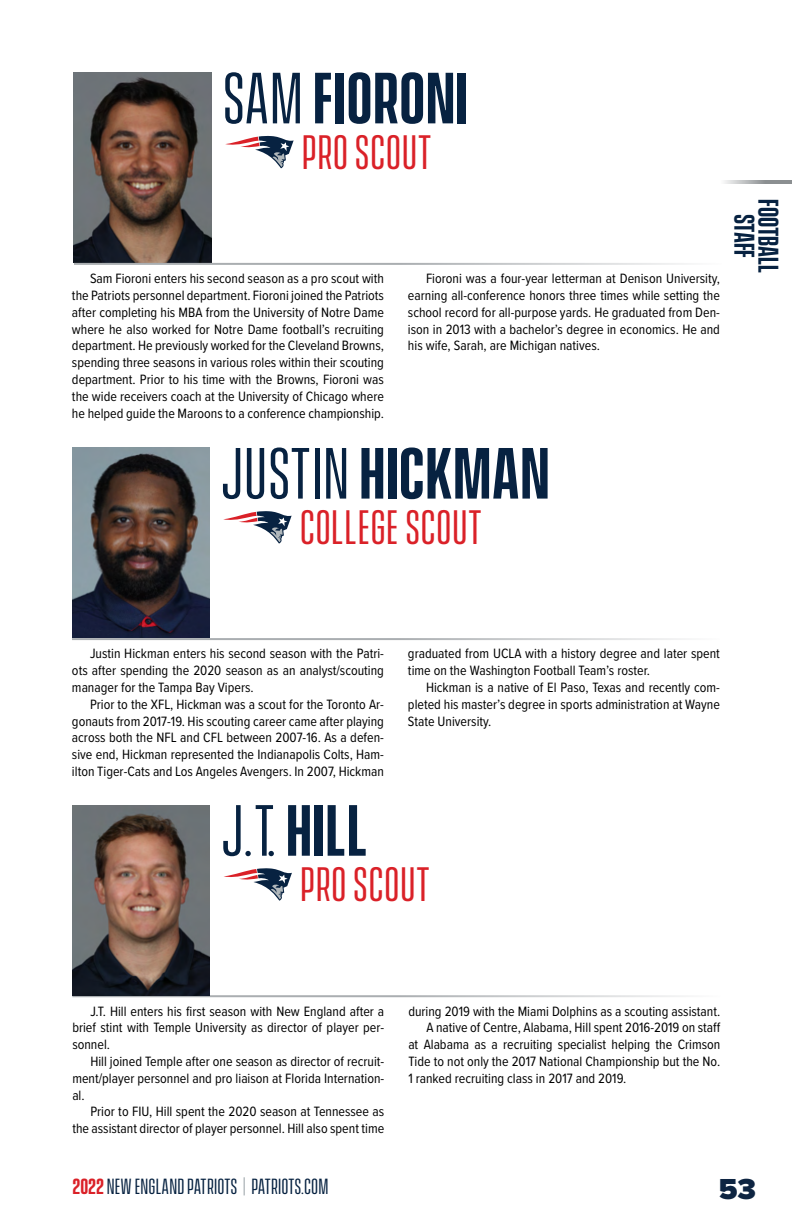
<style>
.page{position:relative;width:792px;height:1224px;background:#fff}
.page>*{position:absolute;margin:0;border:0;box-sizing:border-box;transform-origin:0 0}
.t1{font:600 66px "Vanguard CF";letter-spacing:.01em;color:#072241}
.t2{font:66px "Vanguard CF";color:#072241}
.t3{font:44px "Vanguard CF";letter-spacing:.01em;color:#da2128}
.t4{font:900 30px "Proxima Nova";color:#0e2542}
.t5{font:600 26px/24px "Vanguard CF";color:#072241;text-align:center}
.t6{font:20px "Vanguard CF";letter-spacing:.01em;color:#072241}
.t7{font:14px/16.8px "Proxima Nova Cond";color:#000;text-align:justify}
.s1{font-weight:400}
.s2{font-weight:600}
.s3{font-weight:600;color:#da2128}
.s4{color:#b0b7bb}
</style>
<div class="page">
<svg style="left:724px;top:180px;width:68px;height:4px"></svg>
<img style="left:72px;top:448px;width:138px;height:190px">
<hr style="left:72px;top:638px;width:648px;height:2px;background:#aaaeb1">
<svg style="left:223px;top:511px;width:69px;height:33px"></svg>
<img style="left:73px;top:73px;width:138px;height:190px">
<hr style="left:74px;top:263px;width:648px;height:2px;background:#aaaeb1">
<svg style="left:225px;top:135px;width:69px;height:34px"></svg>
<hr style="left:72px;top:995px;width:648px;height:2px;background:#aaaeb1">
<svg style="left:224px;top:868px;width:68px;height:33px"></svg>
<img style="left:72px;top:805px;width:138px;height:190px">
<h1 class="t1" style="left:222px;top:60px;width:247px"><span class="s1">SAM</span> FIORONI</h1>
<h2 class="t3" style="left:302px;top:127px;width:132px">PRO SCOUT</h2>
<p class="t7" style="left:72px;top:270px;width:314px;text-indent:18px">Sam Fioroni enters his second season as a pro scout with the Patriots personnel department. Fioroni joined the Patriots after completing his MBA from the University of Notre Dame where he also worked for Notre Dame football’s recruiting department. He previously worked for the Cleveland Browns, spending three seasons in various roles within their scouting department. Prior to his time with the Browns, Fioroni was the wide receivers coach at the University of Chicago where he helped guide the Maroons to a conference championship.</p>
<p class="t7" style="left:408px;top:270px;width:314px;text-indent:18px">Fioroni was a four-year letterman at Denison University, earning all-conference honors three times while setting the school record for all-purpose yards. He graduated from Den&shy;ison in 2013 with a bachelor’s degree in economics. He and his wife, Sarah, are Michigan natives.</p>
<h1 class="t1" style="left:220px;top:436px;width:331px"><span class="s1">JUSTIN</span> HICKMAN</h1>
<h2 class="t3" style="left:300px;top:502px;width:184px">COLLEGE SCOUT</h2>
<h3 class="t5" style="left:779px;top:199px;width:76px;rotate:90deg">FOOTBALL<br>STAFF</h3>
<p class="t7" style="left:72px;top:645px;width:314px;text-indent:18px">Justin Hickman enters his second season with the Patri&shy;ots after spending the 2020 season as an analyst/scouting manager for the Tampa Bay Vipers.</p>
<p class="t7" style="left:72px;top:695px;width:314px;text-indent:18px">Prior to the XFL, Hickman was a scout for the Toronto Ar&shy;gonauts from 2017-19. His scouting career came after playing across both the NFL and CFL between 2007-16. As a defen&shy;sive end, Hickman represented the Indianapolis Colts, Ham&shy;ilton Tiger-Cats and Los Angeles Avengers. In 2007, Hickman</p>
<p class="t7" style="left:408px;top:645px;width:314px">graduated from UCLA with a history degree and later spent time on the Washington Football Team’s roster.</p>
<p class="t7" style="left:408px;top:678px;width:314px;text-indent:18px">Hickman is a native of El Paso, Texas and recently com&shy;pleted his master’s degree in sports administration at Wayne State University.</p>
<h1 class="t2" style="left:221px;top:794px;width:148px">J.T. <span class="s2">HILL</span></h1>
<h2 class="t3" style="left:300px;top:860px;width:132px">PRO SCOUT</h2>
<p class="t7" style="left:72px;top:1002px;width:314px;text-indent:18px">J.T. Hill enters his first season with New England after a brief stint with Temple University as director of player per&shy;sonnel.</p>
<p class="t7" style="left:72px;top:1052px;width:314px;text-indent:18px">Hill joined Temple after one season as director of recruit&shy;ment/player personnel and pro liaison at Florida Internation&shy;al.</p>
<p class="t7" style="left:72px;top:1103px;width:313px;text-align:right">Prior to FIU, Hill spent the 2020 season at Tennessee as the assistant director of player personnel. Hill also spent time</p>
<p class="t7" style="left:408px;top:1002px;width:313px">during 2019 with the Miami Dolphins as a scouting assistant.</p>
<p class="t7" style="left:426px;top:1019px;width:296px">A native of Centre, Alabama, Hill spent 2016-2019 on staff</p>
<p class="t7" style="left:408px;top:1036px;width:314px">at Alabama as a recruiting specialist helping the Crimson</p>
<p class="t7" style="left:408px;top:1052px;width:314px">Tide to not only the 2017 National Championship but the No.</p>
<p class="t7" style="left:408px;top:1069px;width:220px">1 ranked recruiting class in 2017 and 2019.</p>
<h3 class="t6" style="left:73px;top:1175px;width:257px"><span class="s3">2022</span> NEW ENGLAND PATRIOTS <span class="s4">|</span> PATRIOTS.COM</h3>
<h3 class="t4" style="left:719px;top:1166px;width:39px">53</h3>
</div>
